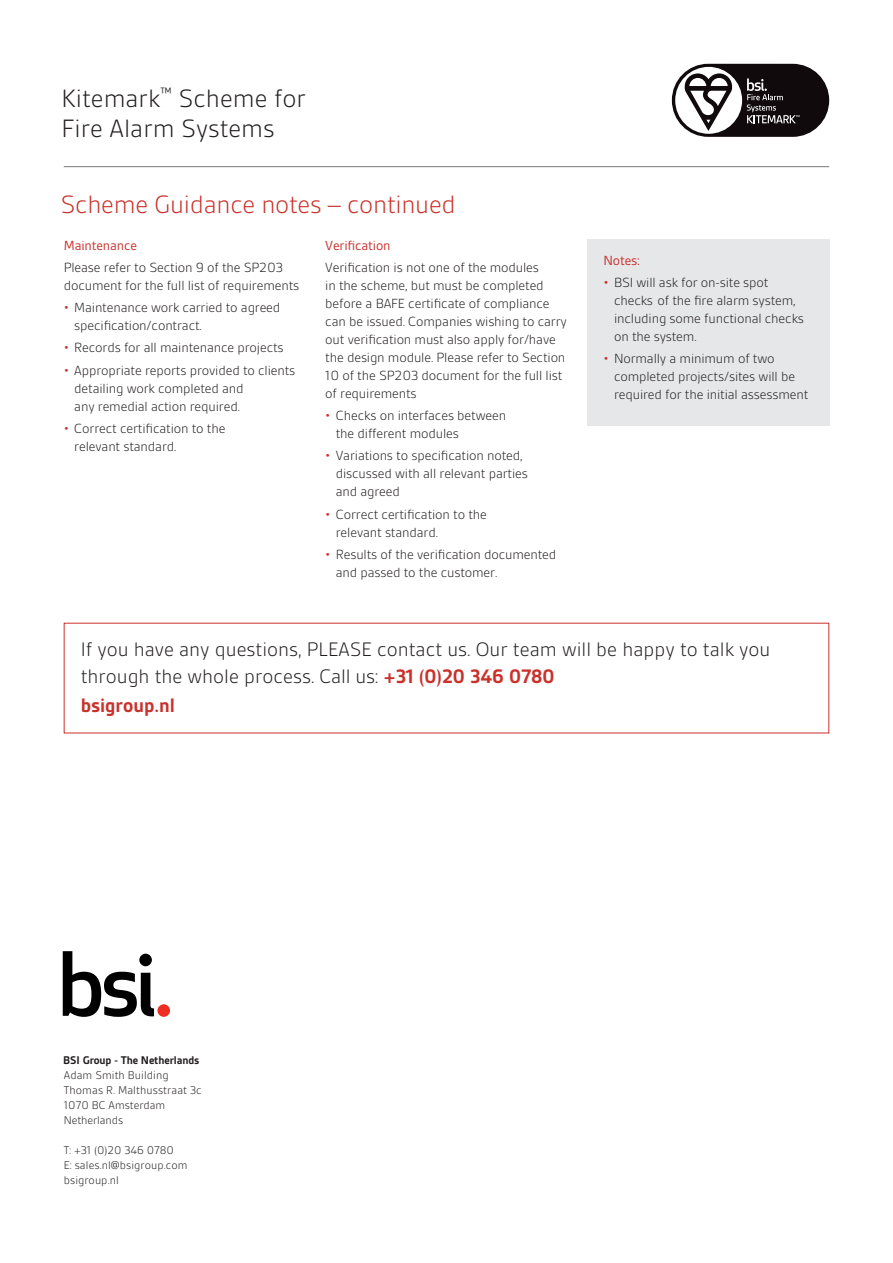
<style>
.page{position:relative;width:893px;height:1263px;background:#fff}
.page>*{position:absolute;margin:0;border:0;box-sizing:border-box;transform-origin:0 0}
.t1{font:300 27px/30px "BSI Gesta";color:#231f20}
.t2{font:300 27px "BSI Gesta";letter-spacing:-.01em;color:#c9312b}
.t3{font:300 21px/27.9px "BSI Gesta";color:#231f20}
.t4{font:300 14.25px/18px "BSI Gesta";letter-spacing:-.01em;color:#231f20}
.t5{font:14.25px "BSI Gesta";letter-spacing:-.01em;color:#c9312b}
.t6{font:300 12px/14.9px "BSI Gesta";letter-spacing:.005em;color:#231f20}
.t7{font:700 12px "BSI Gesta";letter-spacing:-.01em;color:#231f20}
.s1{color:#c9312b}
.s2{font-weight:700;color:#c9312b}
</style>
<div class="page">
<div style="left:587px;top:239px;width:242px;height:186px;background:#e6e7e9"></div>
<hr style="left:64px;top:166px;width:765px;height:1px;background:#76787b">
<svg style="left:63px;top:951px;width:91px;height:66px"></svg>
<div style="left:157px;top:1004px;width:13px;height:13px;background:#ee2e22;border-radius:50%"></div>
<svg style="left:672px;top:64px;width:157px;height:73px"></svg>
<h1 class="t1" style="left:62px;top:83px;width:246px">Kitemark<sup>™</sup> Scheme for<br>Fire Alarm Systems</h1>
<h1 class="t2" style="left:61px;top:190px;width:397px">Scheme Guidance notes – continued</h1>
<p class="t5" style="left:64px;top:238px;width:75px">Maintenance</p>
<p class="t4" style="left:64px;top:258px;width:237px">Please refer to Section 9 of the SP203 document for the full list of requirements</p>
<p class="t4" style="left:74px;top:299px;width:208px;text-indent:-11px"><span class="s1">•</span> Maintenance work carried to agreed specification/contract.</p>
<p class="t4" style="left:64px;top:339px;width:221px"><span class="s1">•</span> Records for all maintenance projects</p>
<p class="t4" style="left:74px;top:361px;width:223px;text-indent:-11px"><span class="s1">•</span> Appropriate reports provided to clients detailing work completed and<br>any remedial action required.</p>
<p class="t4" style="left:74px;top:419px;width:153px;text-indent:-11px"><span class="s1">•</span> Correct certification to the relevant standard.</p>
<p class="t5" style="left:325px;top:238px;width:67px">Verification</p>
<p class="t4" style="left:325px;top:258px;width:243px">Verification is not one of the modules<br>in the scheme, but must be completed before a BAFE certificate of compliance can be issued. Companies wishing to carry out verification must also apply for/have the design module. Please refer to Section 10 of the SP203 document for the full list of requirements</p>
<p class="t4" style="left:336px;top:407px;width:172px;text-indent:-11px"><span class="s1">•</span> Checks on interfaces between the different modules</p>
<p class="t4" style="left:336px;top:447px;width:194px;text-indent:-11px"><span class="s1">•</span> Variations to specification noted, discussed with all relevant parties and agreed</p>
<p class="t4" style="left:336px;top:505px;width:153px;text-indent:-11px"><span class="s1">•</span> Correct certification to the relevant standard.</p>
<p class="t4" style="left:336px;top:545px;width:222px;text-indent:-11px"><span class="s1">•</span> Results of the verification documented and passed to the customer.</p>
<p class="t5" style="left:603px;top:253px;width:38px">Notes:</p>
<p class="t4" style="left:614px;top:274px;width:191px;text-indent:-11px"><span class="s1">•</span> BSI will ask for on-site spot checks of the fire alarm system, including some functional checks on the system.</p>
<p class="t4" style="left:614px;top:350px;width:196px;text-indent:-11px"><span class="s1">•</span> Normally a minimum of two completed projects/sites will be required for the initial assessment</p>
<h2 class="t3" style="left:81px;top:635px;width:691px">If you have any questions, PLEASE contact us. Our team will be happy to talk you through the whole process. Call us: <span class="s2">+31 (0)20 346 0780<br>bsigroup.nl</span></h2>
<p class="t7" style="left:63px;top:1053px;width:137px">BSI Group - The Netherlands</p>
<p class="t6" style="left:64px;top:1068px;width:140px">Adam Smith Building<br>Thomas R. Malthusstraat 3c<br>1070 BC Amsterdam<br>Netherlands</p>
<p class="t6" style="left:64px;top:1142px;width:125px">T: +31 (0)20 346 0780<br>E: sales.nl@bsigroup.com bsigroup.nl</p>
</div>
